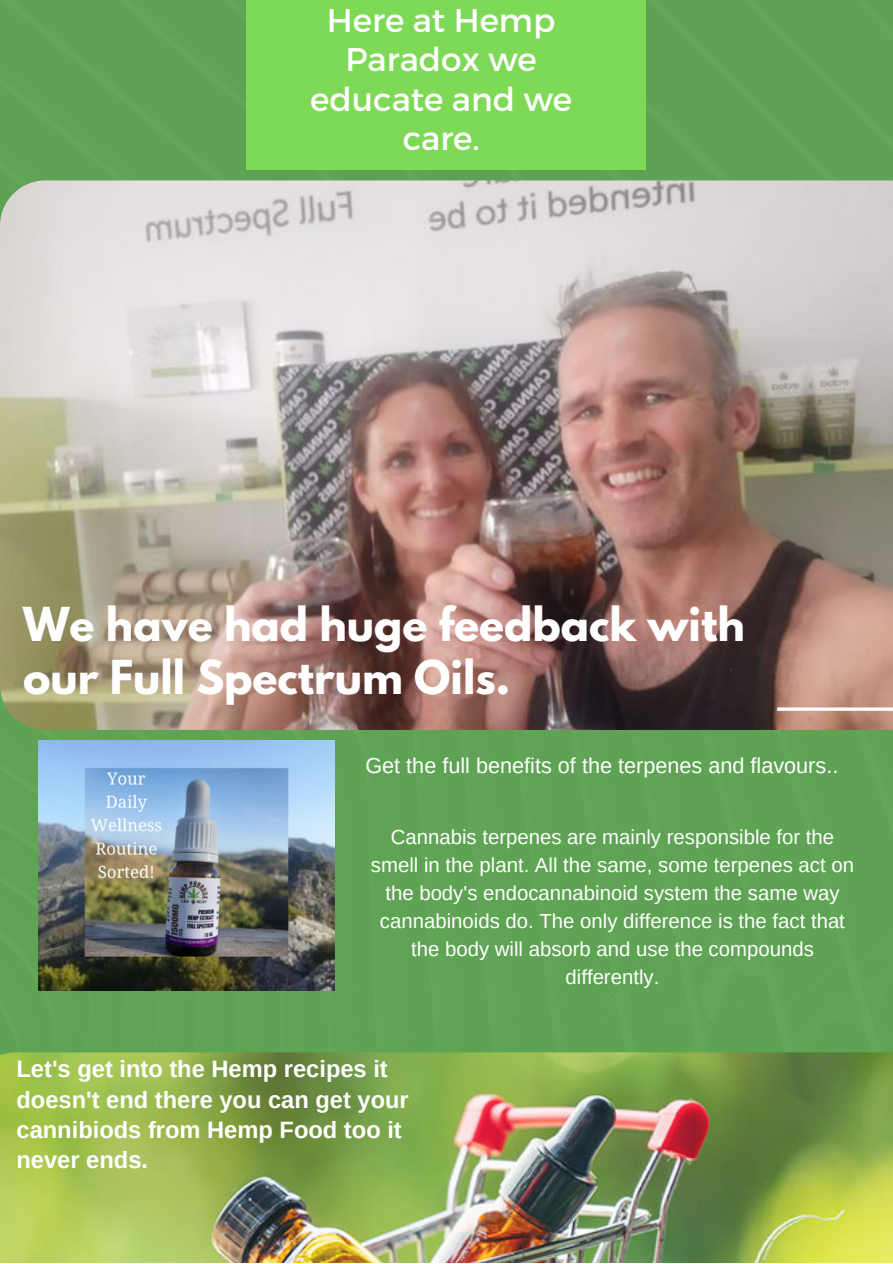
<style>
.page{position:relative;width:893px;height:1264px;background:#fff}
.page>*{position:absolute;margin:0;border:0;box-sizing:border-box;transform-origin:0 0}
.t1{font:700 41.4px/52.8px "League Spartan";color:#fff}
.t2{font:32.7px/39.3px "Montserrat";color:#fff;text-align:center}
.t3{font:700 23.7px/30.3px "Arimo";color:#fff}
.t4{font:21.6px "Arimo";color:#fff}
.t5{font:20.4px/28px "Arimo";color:#fff;text-align:center}
</style>
<div class="page">
<div style="left:0;top:0;width:892px;height:1052px;background:#5ea353"></div>
<img style="left:0;top:180px;width:892px;height:550px">
<hr style="left:777px;top:707px;width:115px;height:3px;background:#fff">
<div style="left:247px;top:0;width:399px;height:170px;background:#7ed957"></div>
<img style="left:0;top:1052px;width:892px;height:210px">
<img style="left:38px;top:741px;width:297px;height:249px">
<h2 class="t2" style="left:310px;top:-1px;width:263px">Here at Hemp<br>Paradox we educate and we care.</h2>
<h1 class="t1" style="left:23px;top:603px;width:723px">We have had huge feedback with our Full Spectrum Oils.</h1>
<p class="t4" style="left:365px;top:753px;width:474px">Get the full benefits of the terpenes and flavours..</p>
<p class="t5" style="left:371px;top:822px;width:484px">Cannabis terpenes are mainly responsible for the smell in the plant. All the same, some terpenes act on the body's endocannabinoid system the same way cannabinoids do. The only difference is the fact that the body will absorb and use the compounds differently.</p>
<p class="t3" style="left:17px;top:1053px;width:394px">Let's get into the Hemp recipes it doesn't end there you can get your cannibiods from Hemp Food too it never ends.</p>
</div>
